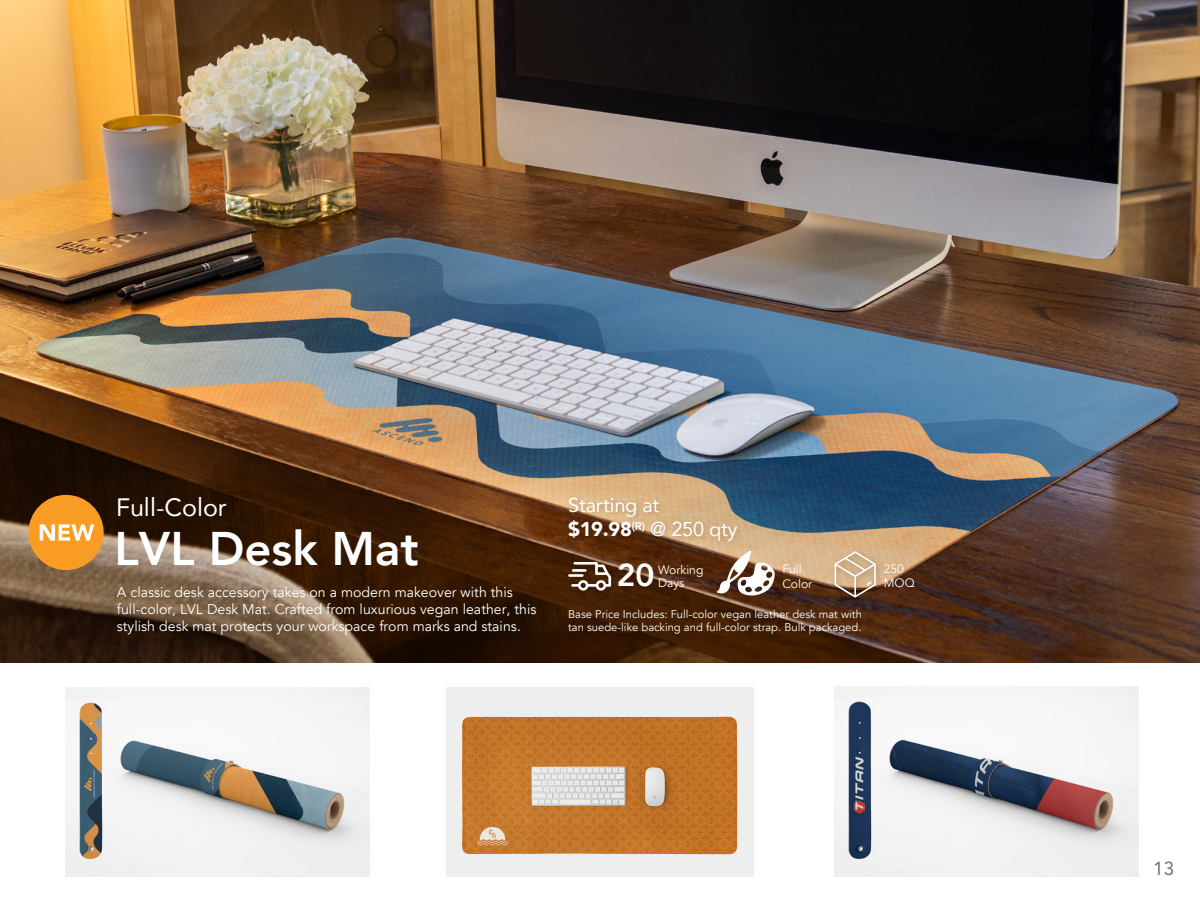
<style>
.page{position:relative;width:1200px;height:900px;background:#fff}
.page>*{position:absolute;margin:0;border:0;box-sizing:border-box;transform-origin:0 0}
.t1{font:800 47.06px "Avenir";color:#fff}
.t2{font:800 31.56px "Avenir";color:#fff}
.t3{font:25.12px "Avenir";color:#fff}
.t4{font:20px/24px "Avenir";letter-spacing:-.015em;color:#fff}
.t5{font:18.75px "Avenir";color:#717271}
.t6{font:14.12px/16.9px "Avenir";color:#fff}
.t7{font:12.19px/14.6px "Avenir";color:#fff}
.t8{font:11.25px/13.5px "Avenir";color:#fff}
.s1{font-weight:900}
</style>
<div class="page">
<img style="left:0;top:0;width:1200px;height:663px">
<div style="left:28px;top:495px;width:76px;height:75px;background:#f89c23;border-radius:50%"></div>
<svg style="left:40px;top:524px;width:54px;height:17px"></svg>
<img style="left:66px;top:687px;width:303px;height:189px">
<img style="left:835px;top:687px;width:303px;height:189px">
<img style="left:562px;top:489px;width:190px;height:67px">
<img style="left:562px;top:556px;width:46px;height:44px">
<svg style="left:568px;top:562px;width:40px;height:29px"></svg>
<img style="left:608px;top:552px;width:60px;height:57px">
<img style="left:829px;top:546px;width:57px;height:62px">
<svg style="left:835px;top:551px;width:41px;height:47px;background:#bfa386"></svg>
<img style="left:878px;top:556px;width:66px;height:45px">
<img style="left:652px;top:558px;width:65px;height:42px">
<svg style="left:716px;top:551px;width:59px;height:46px"></svg>
<img style="left:446px;top:687px;width:308px;height:189px">
<p class="t3" style="left:116px;top:487px;width:112px">Full-Color</p>
<p class="t1" style="left:114px;top:512px;width:306px">LVL Desk Mat</p>
<p class="t6" style="left:117px;top:584px;width:421px">A classic desk accessory takes on a modern makeover with this full-color, LVL Desk Mat. Crafted from luxurious vegan leather, this stylish desk mat protects your workspace from marks and stains.</p>
<p class="t4" style="left:568px;top:492px;width:171px">Starting at <span class="s1">$19.98</span><sup>(R)</sup> @ 250 qty</p>
<p class="t2" style="left:617px;top:550px;width:39px">20</p>
<p class="t7" style="left:884px;top:561px;width:33px">250<br>MOQ</p>
<p class="t7" style="left:658px;top:563px;width:47px;line-height:13px">Working<br>Days</p>
<p class="t7" style="left:782px;top:562px;width:31px">Full<br>Color</p>
<p class="t8" style="left:568px;top:607px;width:295px">Base Price Includes: Full-color vegan leather desk mat with tan suede-like backing and full-color strap. Bulk packaged.</p>
<p class="t5" style="left:1153px;top:855px;width:22px">13</p>
</div>
